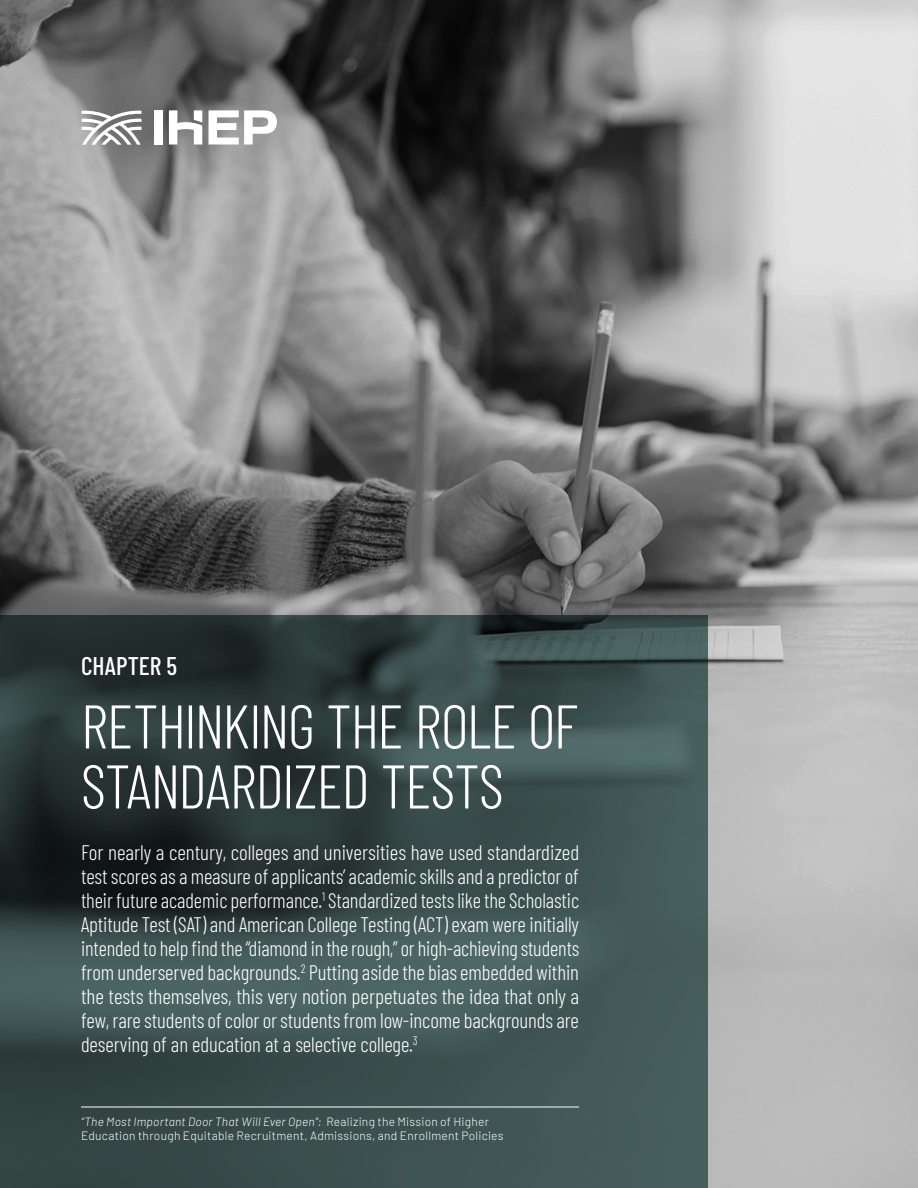
<style>
.page{position:relative;width:918px;height:1188px;background:#fff}
.page>*{position:absolute;margin:0;border:0;box-sizing:border-box;transform-origin:0 0}
.t1{font:300 61.5px/60px "Barlow Condensed";letter-spacing:-.02em;color:#fff}
.t2{font:500 25.5px "Barlow Condensed";letter-spacing:.005em;color:#fff}
.t3{font:300 21px/24px "Barlow Condensed";letter-spacing:-.005em;color:#fff;text-align:justify}
.t4{font:300 12px/13.5px "Barlow";letter-spacing:.02em;color:#fff}
.s1{font-style:italic}
</style>
<div class="page">
<img style="left:0;top:0;width:918px;height:1188px">
<svg style="left:0;top:615px;width:708px;height:573px;background:#364948"></svg>
<hr style="left:81px;top:1107px;width:498px;height:1px;background:#fff">
<svg style="left:82px;top:110px;width:59px;height:35px"></svg>
<div style="left:154px;top:110px;width:9px;height:35px;background:#fff"></div>
<svg style="left:208px;top:110px;width:69px;height:35px"></svg>
<svg style="left:169px;top:110px;width:33px;height:35px"></svg>
<p class="t2" style="left:81px;top:648px;width:98px">CHAPTER 5</p>
<h1 class="t1" style="left:81px;top:692px;width:499px">RETHINKING THE ROLE OF<br>STANDARDIZED TESTS</h1>
<p class="t3" style="left:81px;top:838px;width:500px">For nearly a century, colleges and universities have used standardized test scores as a measure of applicants’ academic skills and a predictor of their future academic performance.<sup>1</sup> Standardized tests like the Scholastic Aptitude Test (SAT) and American College Testing (ACT) exam were initially intended to help find the “diamond in the rough,” or high-achieving students from underserved backgrounds.<sup>2</sup> Putting aside the bias embedded within the tests themselves, this very notion perpetuates the idea that only a few, rare students of color or students from low-income backgrounds are deserving of an education at a selective college.<sup>3</sup></p>
<p class="t4" style="left:81px;top:1114px;width:424px"><span class="s1">“The Most Important Door That Will Ever Open":</span> Realizing the Mission of Higher<br>Education through Equitable Recruitment, Admissions, and Enrollment Policies</p>
</div>
